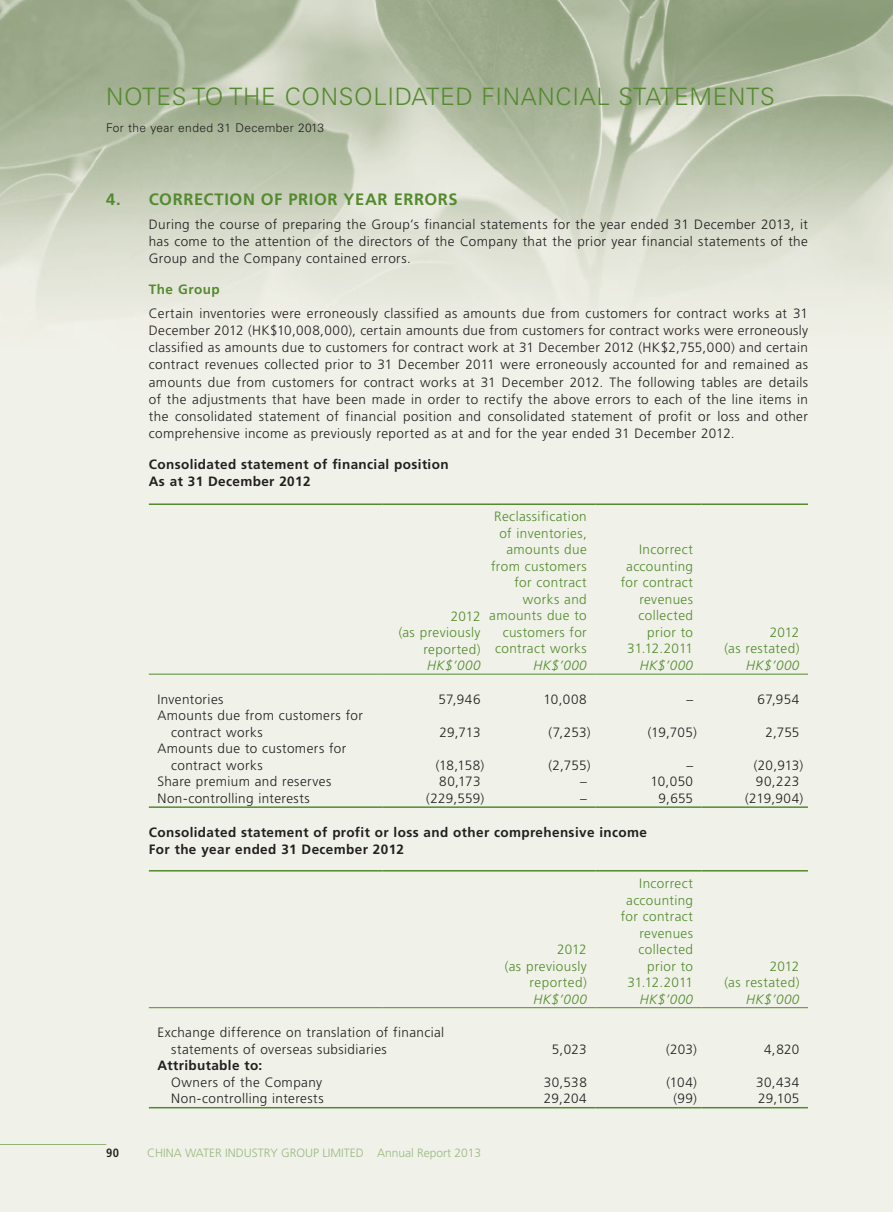
<style>
.page{position:relative;width:893px;height:1212px;background:#fff}
.page>*{position:absolute;margin:0;border:0;box-sizing:border-box;transform-origin:0 0}
.t1{font:300 24px "Univers LT Std";letter-spacing:.03em;color:#548a2e}
.t2{font:700 16.5px "Frutiger LT Std";letter-spacing:.035em;color:#548a2e}
.t3{font:300 13.5px/17.2px "Frutiger LT Std";letter-spacing:.03em;color:#231f20}
.t4{font:300 13.5px/16.5px "Frutiger LT Std";letter-spacing:.03em;color:#548a2e;text-align:right}
.t5{font:700 13.5px/17.2px "Frutiger LT Std";letter-spacing:.03em;color:#231f20}
.t6{font:italic 300 13.5px "Frutiger LT Std";letter-spacing:.03em;color:#548a2e}
.t7{font:700 13.5px "Frutiger LT Std";letter-spacing:.04em;color:#548a2e}
.t8{font:300 12px "Frutiger LT Std";color:#9ab880}
.t9{font:300 12px "Univers LT Std";letter-spacing:.03em;color:#231f20}
.t10{font:700 condensed 12px "Frutiger LT Std";color:#231f20}
</style>
<div class="page">
<div style="left:0;top:391px;width:893px;height:821px;background:#f0f2e9"></div>
<img style="left:0;top:0;width:893px;height:391px">
<hr style="left:0;top:1144px;width:106px;height:1px;background:#9ab880">
<hr style="left:149px;top:503px;width:234px;height:2px;background:#548a2e">
<hr style="left:383px;top:503px;width:106px;height:2px;background:#548a2e">
<hr style="left:489px;top:503px;width:106px;height:2px;background:#548a2e">
<hr style="left:595px;top:503px;width:107px;height:2px;background:#548a2e">
<hr style="left:702px;top:503px;width:106px;height:2px;background:#548a2e">
<hr style="left:149px;top:674px;width:234px;height:1px;background:#548a2e">
<hr style="left:383px;top:674px;width:106px;height:1px;background:#548a2e">
<hr style="left:489px;top:674px;width:106px;height:1px;background:#548a2e">
<hr style="left:595px;top:674px;width:107px;height:1px;background:#548a2e">
<hr style="left:702px;top:674px;width:106px;height:1px;background:#548a2e">
<hr style="left:149px;top:806px;width:234px;height:2px;background:#548a2e">
<hr style="left:383px;top:806px;width:106px;height:2px;background:#548a2e">
<hr style="left:489px;top:806px;width:106px;height:2px;background:#548a2e">
<hr style="left:595px;top:806px;width:107px;height:2px;background:#548a2e">
<hr style="left:702px;top:806px;width:106px;height:2px;background:#548a2e">
<hr style="left:149px;top:870px;width:234px;height:1px;background:#548a2e">
<hr style="left:383px;top:870px;width:106px;height:1px;background:#548a2e">
<hr style="left:489px;top:870px;width:106px;height:1px;background:#548a2e">
<hr style="left:595px;top:870px;width:107px;height:1px;background:#548a2e">
<hr style="left:702px;top:870px;width:106px;height:1px;background:#548a2e">
<hr style="left:149px;top:1007px;width:234px;height:1px;background:#548a2e">
<hr style="left:383px;top:1007px;width:106px;height:1px;background:#548a2e">
<hr style="left:489px;top:1007px;width:106px;height:1px;background:#548a2e">
<hr style="left:595px;top:1007px;width:107px;height:1px;background:#548a2e">
<hr style="left:702px;top:1007px;width:106px;height:1px;background:#548a2e">
<hr style="left:149px;top:1107px;width:340px;height:1px;background:#548a2e">
<hr style="left:489px;top:1107px;width:106px;height:1px;background:#548a2e">
<hr style="left:595px;top:1107px;width:107px;height:1px;background:#548a2e">
<hr style="left:702px;top:1107px;width:106px;height:1px;background:#548a2e">
<h1 class="t1" style="left:106px;top:82px;width:17px">NOTES</h1>
<h1 class="t1" style="left:192px;top:82px;width:54px">TO THE</h1>
<h1 class="t1" style="left:285px;top:82px;width:35px">CONSO</h1>
<h1 class="t1" style="left:373px;top:82px;width:356px">LIDATED FINANCIAL STATEMENTS</h1>
<p class="t9" style="left:106px;top:120px;width:219px">For the year ended 31 December 2013</p>
<p class="t2" style="left:106px;top:190px;width:353px">4. CORRECTION OF PRIOR YEAR ERRORS</p>
<p class="t3" style="left:149px;top:216px;width:661px;text-align:justify">During the course of preparing the Group’s financial statements for the year ended 31 December 2013, it has come to the attention of the directors of the Company that the prior year financial statements of the Group and the Company contained errors.</p>
<p class="t7" style="left:149px;top:281px;width:73px">The Group</p>
<p class="t3" style="left:149px;top:304px;width:661px;text-align:justify">Certain inventories were erroneously classified as amounts due from customers for contract works at 31<br>December 2012 (HK$10,008,000), certain amounts due from customers for contract works were erroneously classified as amounts due to customers for contract work at 31 December 2012 (HK$2,755,000) and certain contract revenues collected prior to 31 December 2011 were erroneously accounted for and remained as amounts due from customers for contract works at 31 December 2012. The following tables are details of the adjustments that have been made in order to rectify the above errors to each of the line items in the consolidated statement of financial position and consolidated statement of profit or loss and other comprehensive income as previously reported as at and for the year ended 31 December 2012.</p>
<p class="t5" style="left:149px;top:456px;width:301px">Consolidated statement of financial position<br>As at 31 December 2012</p>
<p class="t4" style="left:399px;top:608px;width:83px">2012<br>(as previously reported)</p>
<p class="t4" style="left:489px;top:509px;width:99px">Reclassification of inventories, amounts due from customers for contract works and amounts due to customers for contract works</p>
<p class="t4" style="left:621px;top:542px;width:74px">Incorrect accounting for contract revenues collected prior to<br>31.12.2011</p>
<p class="t4" style="left:724px;top:624px;width:76px">2012<br>(as restated)</p>
<p class="t6" style="left:427px;top:657px;width:55px">HK$’000</p>
<p class="t6" style="left:533px;top:657px;width:55px">HK$’000</p>
<p class="t6" style="left:640px;top:657px;width:55px">HK$’000</p>
<p class="t6" style="left:746px;top:657px;width:55px">HK$’000</p>
<p class="t3" style="left:157px;top:691px;width:68px">Inventories</p>
<p class="t3" style="left:438px;top:691px;width:44px">57,946</p>
<p class="t3" style="left:543px;top:691px;width:45px">10,008</p>
<p class="t3" style="left:686px;top:691px;width:8px">–</p>
<p class="t3" style="left:757px;top:691px;width:43px">67,954</p>
<p class="t3" style="left:171px;top:707px;width:193px;line-height:16.5px;text-indent:-14px">Amounts due from customers for contract works</p>
<p class="t3" style="left:439px;top:724px;width:42px">29,713</p>
<p class="t3" style="left:549px;top:724px;width:43px">(7,253)</p>
<p class="t3" style="left:648px;top:724px;width:51px">(19,705)</p>
<p class="t3" style="left:765px;top:724px;width:36px">2,755</p>
<p class="t3" style="left:171px;top:740px;width:177px;line-height:16.5px;text-indent:-14px">Amounts due to customers for contract works</p>
<p class="t3" style="left:436px;top:757px;width:50px">(18,158)</p>
<p class="t3" style="left:548px;top:757px;width:44px">(2,755)</p>
<p class="t3" style="left:686px;top:757px;width:8px">–</p>
<p class="t3" style="left:754px;top:757px;width:51px">(20,913)</p>
<p class="t3" style="left:157px;top:773px;width:176px">Share premium and reserves</p>
<p class="t3" style="left:439px;top:773px;width:43px">80,173</p>
<p class="t3" style="left:580px;top:773px;width:8px">–</p>
<p class="t3" style="left:650px;top:773px;width:44px">10,050</p>
<p class="t3" style="left:756px;top:773px;width:45px">90,223</p>
<p class="t3" style="left:157px;top:790px;width:154px">Non-controlling interests</p>
<p class="t3" style="left:426px;top:790px;width:59px">(229,559)</p>
<p class="t3" style="left:580px;top:790px;width:8px">–</p>
<p class="t3" style="left:659px;top:790px;width:36px">9,655</p>
<p class="t3" style="left:745px;top:790px;width:59px">(219,904)</p>
<p class="t5" style="left:149px;top:824px;width:500px;line-height:16.5px">Consolidated statement of profit or loss and other comprehensive income<br>For the year ended 31 December 2012</p>
<p class="t4" style="left:505px;top:941px;width:83px">2012<br>(as previously reported)</p>
<p class="t4" style="left:621px;top:875px;width:74px">Incorrect accounting for contract revenues collected prior to<br>31.12.2011</p>
<p class="t4" style="left:724px;top:958px;width:76px">2012<br>(as restated)</p>
<p class="t3" style="left:171px;top:1024px;width:275px;line-height:16.5px;text-indent:-14px">Exchange difference on translation of financial statements of overseas subsidiaries</p>
<p class="t6" style="left:533px;top:991px;width:55px">HK$’000</p>
<p class="t6" style="left:640px;top:991px;width:55px">HK$’000</p>
<p class="t6" style="left:746px;top:991px;width:55px">HK$’000</p>
<p class="t3" style="left:552px;top:1041px;width:36px">5,023</p>
<p class="t3" style="left:666px;top:1041px;width:32px">(203)</p>
<p class="t3" style="left:764px;top:1041px;width:37px">4,820</p>
<p class="t5" style="left:157px;top:1057px;width:107px">Attributable to:</p>
<p class="t3" style="left:171px;top:1074px;width:152px">Owners of the Company</p>
<p class="t3" style="left:544px;top:1074px;width:45px">30,538</p>
<p class="t3" style="left:666px;top:1074px;width:32px">(104)</p>
<p class="t3" style="left:756px;top:1074px;width:45px">30,434</p>
<p class="t3" style="left:171px;top:1090px;width:154px">Non-controlling interests</p>
<p class="t3" style="left:544px;top:1090px;width:45px">29,204</p>
<p class="t3" style="left:673px;top:1090px;width:25px">(99)</p>
<p class="t3" style="left:758px;top:1090px;width:43px">29,105</p>
<p class="t10" style="left:106px;top:1145px;width:14px">90</p>
<p class="t8" style="left:147px;top:1146px;width:335px">China Water Industry Group Limited Annual Report 2013</p>
</div>
